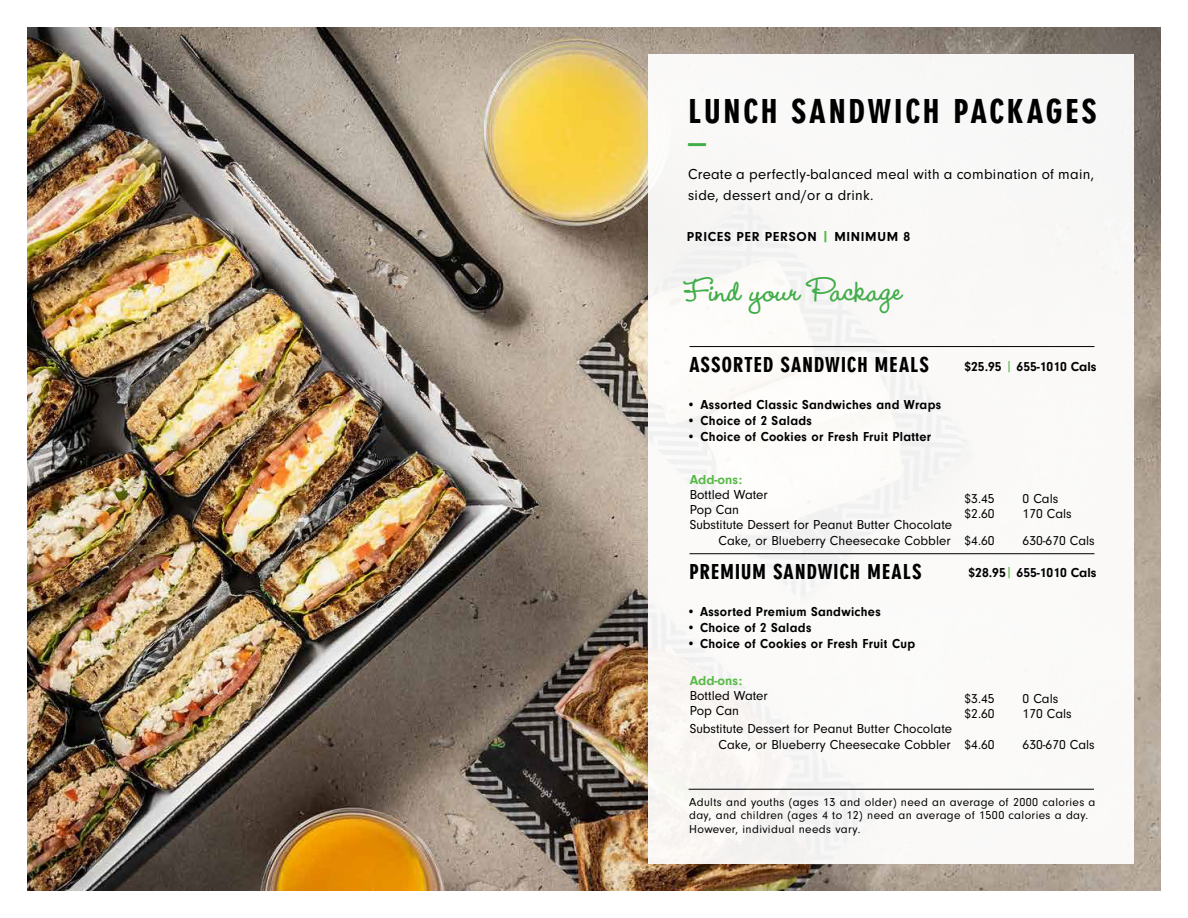
<style>
.page{position:relative;width:1188px;height:918px;background:#fff}
.page>*{position:absolute;margin:0;border:0;box-sizing:border-box;transform-origin:0 0}
.t1{font:700 37.5px "Wendy LP";color:#41ad49}
.t2{font:900 36px "Neuzeit Gro Ext";letter-spacing:.055em;color:#000}
.t3{font:900 36px "Neuzeit Gro Ext";color:#41ad49}
.t4{font:900 22.5px "Neuzeit Gro Ext";letter-spacing:.025em;color:#000}
.t5{font:15px/21px "Neuzeit Gro";letter-spacing:.02em;color:#000}
.t6{font:13.5px/15px "Neuzeit Gro";letter-spacing:.005em;color:#000}
.t7{font:700 13.5px "Neuzeit Gro";letter-spacing:.025em;color:#000;scale:.95 1}
.t8{font:700 13.5px "Neuzeit Gro";color:#000}
.t9{font:700 13.5px "Neuzeit Gro";letter-spacing:.05em;color:#000}
.t10{font:700 13.5px "Neuzeit Gro";color:#58b947}
.t11{font:12px/13.5px "Neuzeit Gro";letter-spacing:.03em;color:#000}
.s1{color:#58b947}
.s2{font-weight:400;color:#58b947}
</style>
<div class="page">
<img style="left:27px;top:27px;width:1134px;height:864px">
<div style="left:648px;top:54px;width:486px;height:810px;background:#faf9f8"></div>
<hr style="left:689px;top:789px;width:405px;height:1px;background:#000">
<hr style="left:690px;top:346px;width:405px;height:1px;background:#000">
<hr style="left:690px;top:553px;width:405px;height:1px;background:#000">
<h2 class="t2" style="left:688px;top:92px;width:410px">LUNCH SANDWICH PACKAGES</h2>
<h2 class="t3" style="left:688px;top:110px;width:19px">_</h2>
<p class="t5" style="left:688px;top:163px;width:408px">Create a perfectly-balanced meal with a combination of main, side, dessert and/or a drink.</p>
<p class="t9" style="left:687px;top:229px;width:225px">PRICES PER PERSON <span class="s1">|</span> MINIMUM 8</p>
<h1 class="t1" style="left:685px;top:269px;width:218px">Find your Package</h1>
<h3 class="t4" style="left:689px;top:352px;width:242px">ASSORTED SANDWICH MEALS</h3>
<p class="t7" style="left:687px;top:397px;width:269px">• Assorted Classic Sandwiches and Wraps</p>
<p class="t7" style="left:687px;top:413px;width:133px">• Choice of 2 Salads</p>
<p class="t7" style="left:687px;top:429px;width:258px">• Choice of Cookies or Fresh Fruit Platter</p>
<p class="t8" style="left:964px;top:359px;width:134px">$25.95 <span class="s2">|</span> 655-1010 Cals</p>
<p class="t10" style="left:690px;top:472px;width:54px">Add-ons:</p>
<p class="t6" style="left:690px;top:487px;width:80px">Bottled Water</p>
<p class="t6" style="left:690px;top:502px;width:51px">Pop Can</p>
<p class="t6" style="left:690px;top:517px;width:264px">Substitute Dessert for Peanut Butter Chocolate</p>
<p class="t6" style="left:718px;top:534px;width:234px">Cake, or Blueberry Cheesecake Cobbler</p>
<h3 class="t4" style="left:689px;top:559px;width:234px">PREMIUM SANDWICH MEALS</h3>
<p class="t7" style="left:687px;top:604px;width:205px">• Assorted Premium Sandwiches</p>
<p class="t7" style="left:687px;top:620px;width:132px">• Choice of 2 Salads</p>
<p class="t7" style="left:687px;top:636px;width:242px">• Choice of Cookies or Fresh Fruit Cup</p>
<p class="t10" style="left:690px;top:673px;width:54px">Add-ons:</p>
<p class="t6" style="left:690px;top:688px;width:80px">Bottled Water<br>Pop Can</p>
<p class="t6" style="left:690px;top:721px;width:264px;line-height:16.2px;text-align:right">Substitute Dessert for Peanut Butter Chocolate<br>Cake, or Blueberry Cheesecake Cobbler</p>
<p class="t6" style="left:965px;top:491px;width:32px">$3.45</p>
<p class="t6" style="left:1023px;top:491px;width:37px">0 Cals</p>
<p class="t6" style="left:965px;top:506px;width:32px">$2.60</p>
<p class="t6" style="left:1023px;top:506px;width:51px">170 Cals</p>
<p class="t6" style="left:965px;top:533px;width:32px">$4.60</p>
<p class="t6" style="left:1023px;top:533px;width:74px">630-670 Cals</p>
<p class="t8" style="left:969px;top:565px;width:130px">$28.95<span class="s2">|</span> 655-1010 Cals</p>
<p class="t6" style="left:965px;top:692px;width:32px">$3.45</p>
<p class="t6" style="left:1023px;top:692px;width:37px">0 Cals</p>
<p class="t6" style="left:965px;top:707px;width:32px">$2.60</p>
<p class="t6" style="left:1023px;top:707px;width:51px">170 Cals</p>
<p class="t6" style="left:965px;top:737px;width:32px">$4.60</p>
<p class="t6" style="left:1023px;top:737px;width:74px">630-670 Cals</p>
<p class="t11" style="left:689px;top:795px;width:408px">Adults and youths (ages 13 and older) need an average of 2000 calories a day, and children (ages 4 to 12) need an average of 1500 calories a day.<br>However, individual needs vary.</p>
</div>
